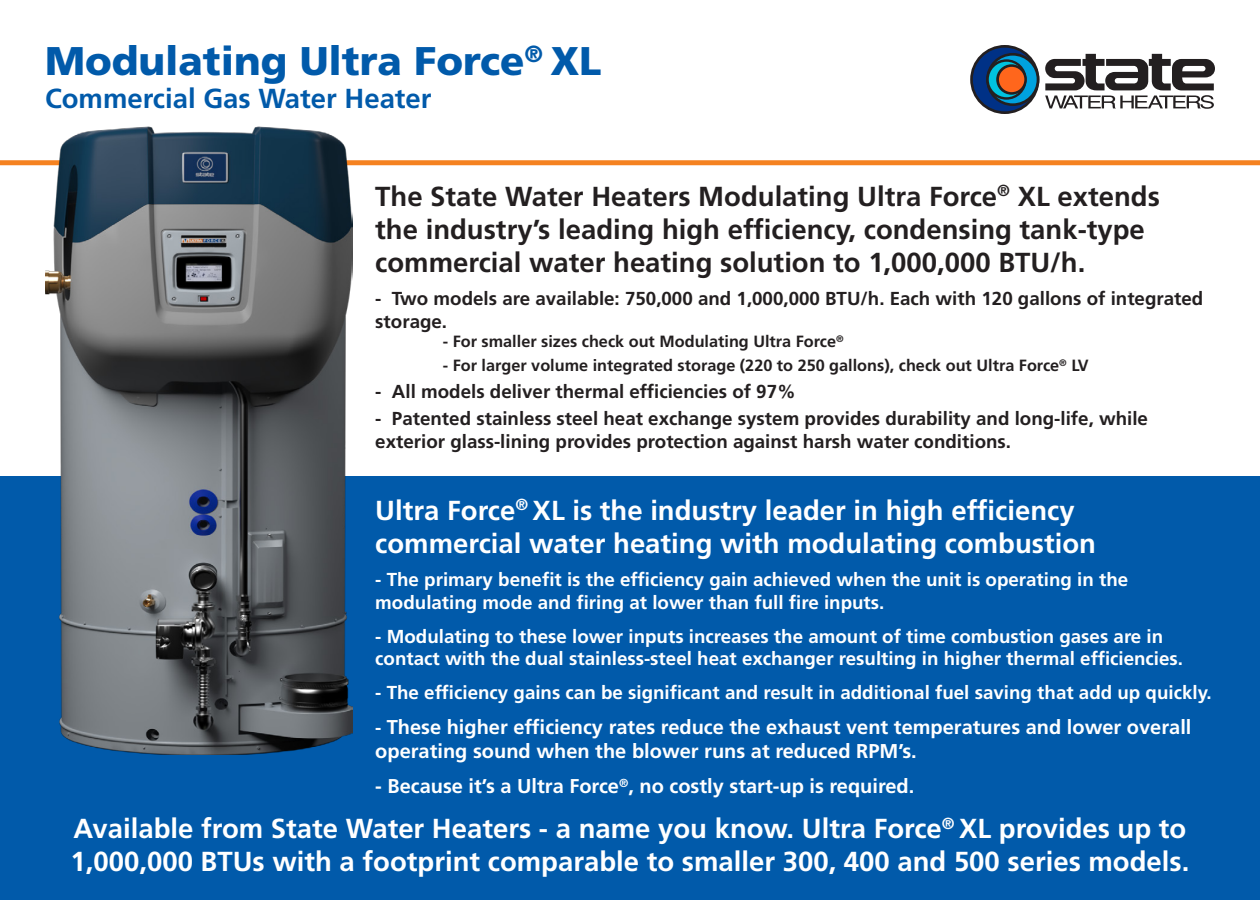
<style>
.page{position:relative;width:1260px;height:900px;background:#fff}
.page>*{position:absolute;margin:0;border:0;box-sizing:border-box;transform-origin:0 0}
.t1{font:900 40px "Frutiger LT Std";color:#015aaa}
.t2{font:700 27.5px/33px "Frutiger LT Std";color:#fff}
.t3{font:700 27.5px/33px "Frutiger LT Std";color:#231f20}
.t4{font:700 27.5px "Frutiger LT Std";color:#015aaa}
.t5{font:700 20px/24px "Frutiger LT Std";color:#fff}
.t6{font:700 18.75px/22.5px "Frutiger LT Std";color:#fff}
.t7{font:700 18.75px/22.5px "Frutiger LT Std";color:#231f20}
.t8{font:700 16.25px "Frutiger LT Std";color:#231f20}
.s1{font-size:18.75px}
</style>
<div class="page">
<div style="left:0;top:476px;width:1260px;height:424px;background:#015aaa"></div>
<svg style="left:1045px;top:54px;width:170px;height:55px"></svg>
<svg style="left:970px;top:45px;width:69px;height:69px"></svg>
<div style="left:973px;top:48px;width:64px;height:63px;background:#003186;border-radius:50%"></div>
<svg style="left:986px;top:53px;width:53px;height:53px"></svg>
<div style="left:989px;top:56px;width:48px;height:47px;background:#00a2df;border-radius:50%"></div>
<svg style="left:986px;top:59px;width:41px;height:41px"></svg>
<div style="left:989px;top:62px;width:35px;height:35px;background:#00c2df;border-radius:50%"></div>
<svg style="left:996px;top:64px;width:31px;height:31px"></svg>
<div style="left:999px;top:67px;width:25px;height:25px;background:#ff661c;border-radius:50%"></div>
<div style="left:0;top:160px;width:1260px;height:5px;background:#f58220"></div>
<img style="left:45px;top:126px;width:308px;height:629px">
<p class="t1" style="left:45px;top:37px;width:558px">Modulating Ultra Force<sup>®</sup> XL</p>
<p class="t4" style="left:45px;top:82px;width:388px">Commercial Gas Water Heater</p>
<p class="t3" style="left:375px;top:180px;width:786px">The State Water Heaters Modulating Ultra Force<sup>®</sup> XL extends the industry’s leading high efficiency, condensing tank-type commercial water heating solution to 1,000,000 BTU/h.</p>
<p class="t7" style="left:375px;top:288px;width:830px">- Two models are available: 750,000 and 1,000,000 BTU/h. Each with 120 gallons of integrated storage.</p>
<p class="t8" style="left:443px;top:332px;width:402px">- For smaller sizes check out Modulating Ultra Force<sup>®</sup></p>
<p class="t8" style="left:443px;top:356px;width:648px">- For larger volume integrated storage (220 to 250 gallons), check out Ultra Force<sup>®</sup> LV</p>
<p class="t7" style="left:375px;top:381px;width:422px">- All models deliver thermal efficiencies of 97%</p>
<p class="t7" style="left:375px;top:408px;width:774px">- Patented stainless steel heat exchange system provides durability and long-life, while exterior glass-lining provides protection against harsh water conditions.</p>
<p class="t2" style="left:375px;top:494px;width:722px">Ultra Force<sup>®</sup> XL is the industry leader in high efficiency commercial water heating with modulating combustion</p>
<p class="t6" style="left:375px;top:569px;width:754px">- The primary benefit is the efficiency gain achieved when the unit is operating in the modulating mode and firing at lower than full fire inputs.</p>
<p class="t6" style="left:375px;top:625px;width:809px">- Modulating to these lower inputs increases the amount of time combustion gases are in contact with the dual stainless-steel heat exchanger resulting in higher thermal efficiencies.</p>
<p class="t6" style="left:375px;top:681px;width:838px">- The efficiency gains can be significant and result in additional fuel saving that add up quickly.</p>
<p class="t5" style="left:375px;top:715px;width:818px"><span class="s1">-</span> These higher efficiency rates reduce the exhaust vent temperatures and lower overall operating sound when the blower runs at reduced RPM’s.</p>
<p class="t5" style="left:375px;top:774px;width:541px">- Because it’s a Ultra Force<sup>®</sup>, no costly start-up is required.</p>
<p class="t2" style="left:71px;top:812px;width:1120px">Available from State Water Heaters - a name you know. Ultra Force<sup>®</sup> XL provides up to<br>1,000,000 BTUs with a footprint comparable to smaller 300, 400 and 500 series models.</p>
</div>
